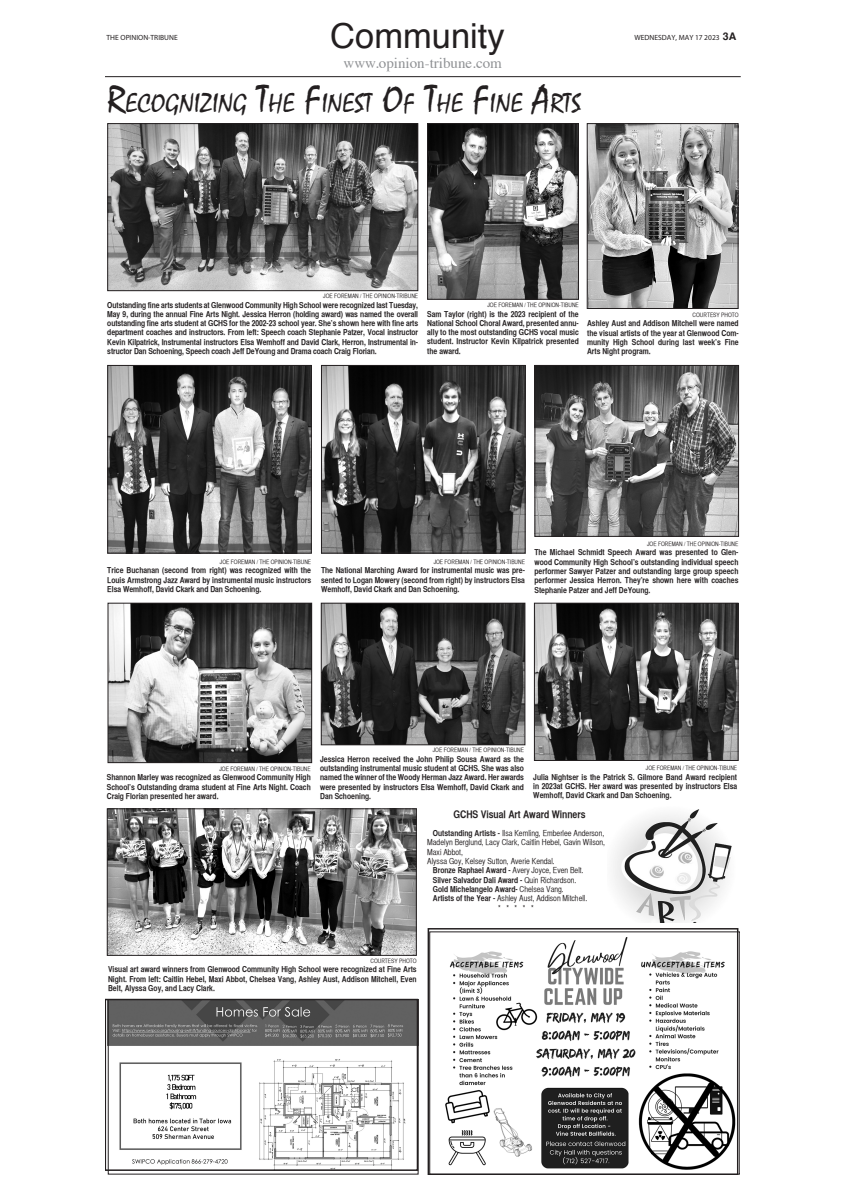
<style>
.page{position:relative;width:846px;height:1188px;background:#fff}
.page>*{position:absolute;margin:0;border:0;box-sizing:border-box;transform-origin:0 0}
.t1{font:34.5px "Helvetica";color:#231f20}
.t2{font:27.3px "Mistral";letter-spacing:.015em;color:#231f20}
.t3{font:15px "Times";color:#8f9194}
.t4{font:10.5px "Helvetica CY Bold";color:#231f20}
.t5{font:8.25px/9.3px "Helvetica CY Bold";color:#231f20;text-align:justify}
.t6{font:8.25px/9.3px "Helvetica CY Plain";color:#231f20}
.t7{font:7.5px "Myriad Pro";color:#231f20}
.t8{font:6px "Helvetica CY Plain";color:#231f20}
.s1{font-family:"Helvetica";font-weight:700;font-size:10.5px}
.s2{font-size:39px}
.s3{font-family:"Helvetica CY Bold"}
.s4{font-family:"Helvetica CY Plain"}
</style>
<div class="page">
<hr style="left:105px;top:76px;width:635px;height:1px;background:#231f20">
<img style="left:429px;top:125px;width:148px;height:173px">
<div style="left:427px;top:123px;width:152px;height:177px;border:1px solid #231f20"></div>
<img style="left:536px;top:367px;width:201px;height:168px">
<div style="left:534px;top:365px;width:205px;height:172px;border:1px solid #231f20"></div>
<img style="left:109px;top:125px;width:307px;height:164px">
<div style="left:107px;top:123px;width:311px;height:168px;border:1px solid #231f20"></div>
<img style="left:589px;top:125px;width:147px;height:182px">
<div style="left:587px;top:123px;width:151px;height:186px;border:1px solid #231f20"></div>
<img style="left:323px;top:367px;width:200px;height:185px">
<div style="left:321px;top:365px;width:204px;height:189px;border:1px solid #231f20"></div>
<img style="left:109px;top:367px;width:201px;height:185px">
<div style="left:107px;top:365px;width:205px;height:189px;border:1px solid #231f20"></div>
<img style="left:110px;top:605px;width:200px;height:156px">
<div style="left:108px;top:603px;width:204px;height:160px;border:1px solid #231f20"></div>
<img style="left:323px;top:605px;width:200px;height:138px">
<div style="left:321px;top:603px;width:204px;height:142px;border:1px solid #231f20"></div>
<img style="left:536px;top:605px;width:200px;height:154px">
<div style="left:534px;top:603px;width:204px;height:158px;border:1px solid #231f20"></div>
<svg style="left:427px;top:928px;width:311px;height:246px"></svg>
<svg style="left:105px;top:999px;width:313px;height:172px"></svg>
<img style="left:109px;top:810px;width:306px;height:144px">
<div style="left:107px;top:808px;width:310px;height:148px;border:1px solid #231f20"></div>
<img style="left:613px;top:809px;width:119px;height:113px">
<h1 class="t1" style="left:330px;top:10px;width:176px">Community</h1>
<h3 class="t3" style="left:343px;top:49px;width:160px">www.opinion-tribune.com</h3>
<p class="t7" style="left:107px;top:33px;width:73px">THE OPINION-TRIBUNE</p>
<p class="t7" style="left:634px;top:32px;width:103px">WEDNESDAY, MAY 17 2023 <span class="s1">3A</span></p>
<h2 class="t2" style="left:107px;top:88px;width:475px"><span class="s2">R</span>ECOGNIZING <span class="s2">T</span>HE <span class="s2">F</span>INEST <span class="s2">O</span>F <span class="s2">T</span>HE <span class="s2">F</span>INE <span class="s2">A</span>RTS</h2>
<p class="t8" style="left:323px;top:293px;width:96px">JOE FOREMAN / THE OPINION-TRIBUNE</p>
<p class="t5" style="left:107px;top:300px;width:312px">Outstanding fine arts students at Glenwood Community High School were recognized last Tuesday, May 9, during the annual Fine Arts Night. Jessica Herron (holding award) was named the overall outstanding fine arts student at GCHS for the 2002-23 school year. She’s shown here with fine arts department coaches and instructors. From left: Speech coach Stephanie Patzer, Vocal instructor Kevin Kilpatrick, Instrumental instructors Elsa Wemhoff and David Clark, Herron, Instrumental in&shy;structor Dan Schoening, Speech coach Jeff DeYoung and Drama coach Craig Florian.</p>
<p class="t8" style="left:692px;top:312px;width:48px">COURTESY PHOTO</p>
<p class="t8" style="left:487px;top:302px;width:93px">JOE FOREMAN / THE OPINION-TIBUNE</p>
<p class="t5" style="left:427px;top:309px;width:153px">Sam Taylor (right) is the 2023 recipient of the National School Choral Award, presented annu&shy;ally to the most outstanding GCHS vocal music student. Instructor Kevin Kilpatrick presented the award.</p>
<p class="t5" style="left:587px;top:319px;width:153px">Ashley Aust and Addison Mitchell were named the visual artists of the year at Glenwood Com&shy;munity High School during last week’s Fine Arts Night program.</p>
<p class="t8" style="left:220px;top:559px;width:93px">JOE FOREMAN / THE OPINION-TIBUNE</p>
<p class="t5" style="left:107px;top:566px;width:205px">Trice Buchanan (second from right) was recognized with the Louis Armstrong Jazz Award by instrumental music instructors Elsa Wemhoff, David Ckark and Dan Schoening.</p>
<p class="t8" style="left:433px;top:559px;width:93px">JOE FOREMAN / THE OPINION-TIBUNE</p>
<p class="t5" style="left:321px;top:566px;width:205px">The National Marching Award for instrumental music was pre&shy;sented to Logan Mowery (second from right) by instructors Elsa Wemhoff, David Ckark and Dan Schoening.</p>
<p class="t8" style="left:647px;top:541px;width:93px">JOE FOREMAN / THE OPINION-TIBUNE</p>
<p class="t5" style="left:534px;top:548px;width:205px">The Michael Schmidt Speech Award was presented to Glen&shy;wood Community High School’s outstanding individual speech performer Sawyer Patzer and outstanding large group speech performer Jessica Herron. They’re shown here with coaches Stephanie Patzer and Jeff DeYoung.</p>
<p class="t8" style="left:219px;top:766px;width:93px">JOE FOREMAN / THE OPINION-TIBUNE</p>
<p class="t5" style="left:107px;top:773px;width:205px">Shannon Marley was recognized as Glenwood Community High School’s Outstanding drama student at Fine Arts Night. Coach Craig Florian presented her award.</p>
<p class="t8" style="left:433px;top:747px;width:93px">JOE FOREMAN / THE OPINION-TIBUNE</p>
<p class="t5" style="left:320px;top:754px;width:205px">Jessica Herron received the John Philip Sousa Award as the outstanding instrumental music student at GCHS. She was also named the winner of the Woody Herman Jazz Award. Her awards were presented by instructors Elsa Wemhoff, David Ckark and Dan Schoening.</p>
<p class="t8" style="left:646px;top:765px;width:93px">JOE FOREMAN / THE OPINION-TIBUNE</p>
<p class="t5" style="left:533px;top:772px;width:205px">Julia Nightser is the Patrick S. Gilmore Band Award recipient in 2023at GCHS. Her award was presented by instructors Elsa Wemhoff, David Ckark and Dan Schoening.</p>
<p class="t4" style="left:453px;top:807px;width:134px">GCHS Visual Art Award Winners</p>
<p class="t6" style="left:433px;top:829px;width:173px"><span class="s3">Outstanding Artists -</span> Ilsa Kemling, Emberlee Anderson,</p>
<p class="t6" style="left:427px;top:838px;width:179px">Madelyn Berglund, Lacy Clark, Caitlin Hebel, Gavin Wilson,</p>
<p class="t6" style="left:427px;top:847px;width:37px">Maxi Abbot,</p>
<p class="t6" style="left:427px;top:857px;width:129px">Alyssa Goy, Kelsey Sutton, Averie Kendal.</p>
<p class="t6" style="left:433px;top:866px;width:152px"><span class="s3">Bronze Raphael Award -</span> Avery Joyce, Even Belt.</p>
<p class="t5" style="left:433px;top:875px;width:145px">Silver Salvador Dali Award - <span class="s4">Quin Richardson.<br></span>Gold Michelangelo Award- <span class="s4">Chelsea Vang.</span></p>
<p class="t6" style="left:498px;top:894px;width:91px;text-indent:-65px"><span class="s3">Artists of the Year -</span> Ashley Aust, Addison Mitchell. * * * * *</p>
<p class="t8" style="left:370px;top:957px;width:48px">COURTESY PHOTO</p>
<p class="t5" style="left:108px;top:965px;width:310px">Visual art award winners from Glenwood Community High School were recognized at Fine Arts Night. From left: Caitlin Hebel, Maxi Abbot, Chelsea Vang, Ashley Aust, Addison Mitchell, Even Belt, Alyssa Goy, and Lacy Clark.</p>
</div>
